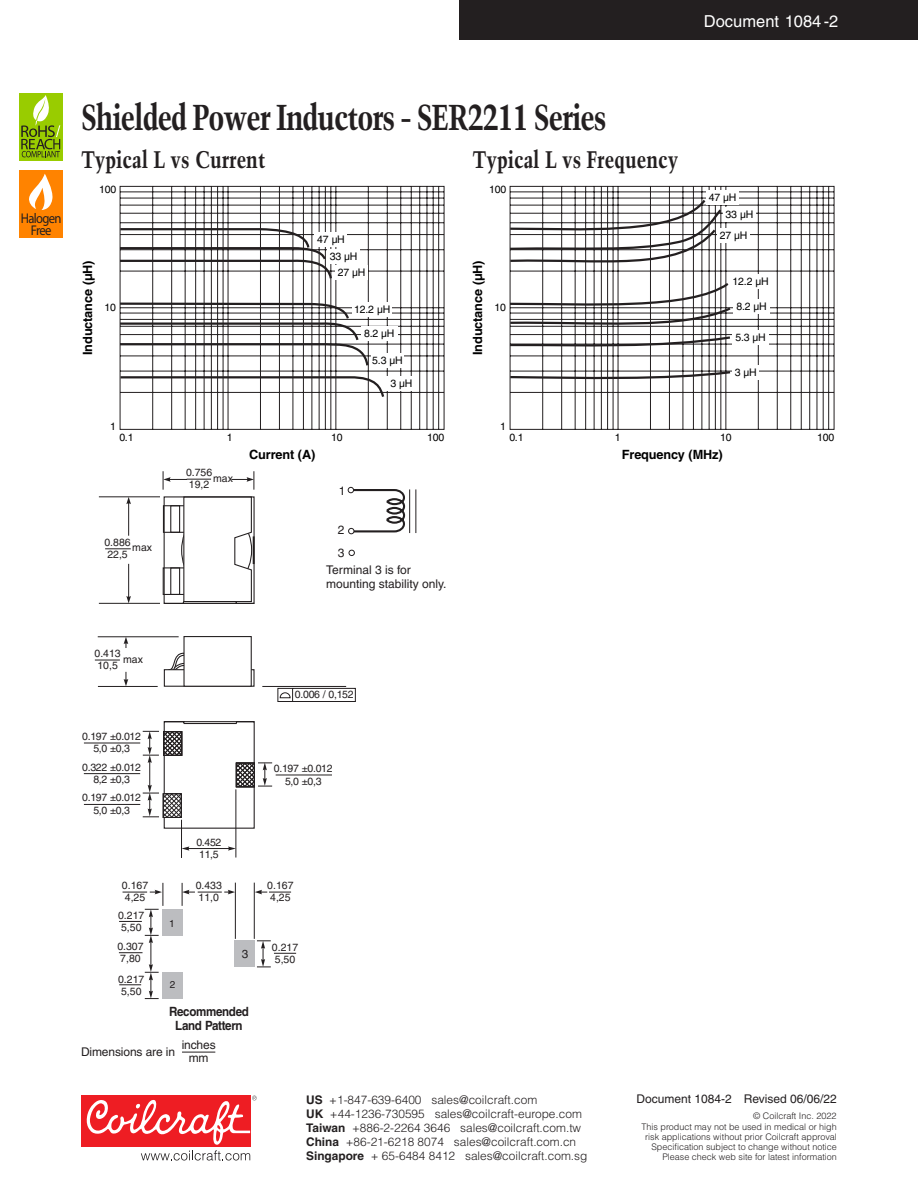
<style>
.page{position:relative;width:918px;height:1188px;background:#fff}
.page>*{position:absolute;margin:0;border:0;box-sizing:border-box;transform-origin:0 0}
.Subhead_-_24_Point_T{font:700 condensed 36px "Trump Mediaeval";letter-spacing:-.03em;color:#231f20}
.Subhead_-_16_Point_T{font:700 condensed 24px "Trump Mediaeval";color:#231f20}
.Document_number{font:16.5px "Helvetica";color:#fff}
.t1{font:14.1px/11.7px "Myriad Pro";letter-spacing:-.055em;color:#231f20;text-align:center;scale:.9 1}
.t2{font:700 12.75px "Helvetica";letter-spacing:-.01em;color:#000}
.t3{font:700 12.75px/14.2px "Helvetica";letter-spacing:-.03em;color:#231f20;text-align:center;scale:.91 1}
.Points{font:12px/13.2px "Helvetica";color:#231f20}
.t4{font:300 11.85px/14.1px "Helvetica";color:#231f20}
.t5{font:11.7px "Helvetica";color:#231f20}
.t6{font:10.5px/12.1px "Helvetica";color:#231f20}
.t7{font:10.5px "Helvetica";letter-spacing:-.015em;color:#000}
.t8{font:10.05px "Helvetica";color:#231f20}
.t9{font:300 9px/9.9px "Helvetica";color:#231f20;text-align:right}
.s1{font-weight:700}
</style>
<div class="page">
<div style="left:459px;top:0;width:459px;height:40px;background:#231f20"></div>
<div style="left:81px;top:1096px;width:169px;height:51px;background:#ee1d23"></div>
<svg style="left:86px;top:1096px;width:171px;height:65px"></svg>
<div style="left:19px;top:171px;width:44px;height:67px;background:#ff8300"></div>
<svg style="left:29px;top:174px;width:24px;height:36px"></svg>
<div style="left:19px;top:93px;width:44px;height:67px;background:#9c0"></div>
<svg style="left:21px;top:95px;width:39px;height:62px"></svg>
<hr style="left:182px;top:1052px;width:33px;height:1px;background:#231f20">
<hr style="left:409px;top:489px;width:1px;height:44px;background:#231f20">
<hr style="left:415px;top:489px;width:1px;height:44px;background:#231f20">
<svg style="left:348px;top:487px;width:58px;height:47px"></svg>
<svg style="left:349px;top:550px;width:6px;height:6px"></svg>
<hr style="left:236px;top:789px;width:1px;height:69px;background:#231f20">
<hr style="left:181px;top:820px;width:1px;height:38px;background:#231f20">
<hr style="left:84px;top:804px;width:56px;height:1px;background:#231f20">
<hr style="left:84px;top:743px;width:56px;height:1px;background:#231f20">
<hr style="left:84px;top:773px;width:56px;height:1px;background:#231f20">
<hr style="left:235px;top:883px;width:1px;height:56px;background:#231f20">
<hr style="left:254px;top:883px;width:1px;height:56px;background:#231f20">
<svg style="left:255px;top:890px;width:36px;height:4px"></svg>
<svg style="left:182px;top:883px;width:53px;height:23px"></svg>
<div style="left:235px;top:941px;width:20px;height:26px;background:#bcbdc0"></div>
<div style="left:162px;top:909px;width:20px;height:26px;background:#bcbdc0"></div>
<div style="left:162px;top:972px;width:20px;height:27px;background:#bcbdc0"></div>
<svg style="left:257px;top:940px;width:39px;height:28px"></svg>
<svg style="left:119px;top:883px;width:45px;height:116px"></svg>
<svg style="left:143px;top:721px;width:129px;height:108px"></svg>
<hr style="left:187px;top:848px;width:44px;height:1px;background:#231f20">
<svg style="left:182px;top:846px;width:7px;height:5px"></svg>
<svg style="left:228px;top:846px;width:8px;height:5px"></svg>
<svg style="left:170px;top:652px;width:13px;height:17px"></svg>
<div style="left:164px;top:669px;width:91px;height:18px;background:#fff;border:1px solid #231f20"></div>
<div style="left:183px;top:636px;width:69px;height:51px;background:#fff;border:1px solid #231f20"></div>
<hr style="left:98px;top:636px;width:81px;height:1px;background:#231f20">
<hr style="left:98px;top:686px;width:60px;height:1px;background:#231f20">
<hr style="left:262px;top:686px;width:84px;height:1px;background:#231f20">
<svg style="left:124px;top:672px;width:4px;height:14px"></svg>
<svg style="left:124px;top:637px;width:4px;height:11px"></svg>
<hr style="left:99px;top:496px;width:61px;height:1px;background:#231f20">
<hr style="left:99px;top:603px;width:61px;height:1px;background:#231f20">
<hr style="left:128px;top:564px;width:1px;height:34px;background:#231f20">
<svg style="left:126px;top:596px;width:5px;height:7px"></svg>
<hr style="left:128px;top:502px;width:1px;height:34px;background:#231f20">
<svg style="left:126px;top:497px;width:5px;height:7px"></svg>
<svg style="left:231px;top:471px;width:24px;height:19px"></svg>
<svg style="left:105px;top:548px;width:26px;height:1px"></svg>
<svg style="left:163px;top:471px;width:48px;height:19px"></svg>
<svg style="left:95px;top:660px;width:25px;height:1px"></svg>
<svg style="left:277px;top:688px;width:79px;height:14px"></svg>
<svg style="left:163px;top:496px;width:92px;height:108px"></svg>
<hr style="left:276px;top:775px;width:56px;height:1px;background:#231f20">
<svg style="left:509px;top:186px;width:326px;height:244px"></svg>
<div style="left:723px;top:208px;width:32px;height:14px;background:#fff"></div>
<div style="left:733px;top:299px;width:37px;height:14px;background:#fff"></div>
<div style="left:731px;top:274px;width:39px;height:14px;background:#fff"></div>
<div style="left:717px;top:228px;width:33px;height:14px;background:#fff"></div>
<div style="left:732px;top:331px;width:37px;height:14px;background:#fff"></div>
<div style="left:706px;top:191px;width:33px;height:14px;background:#fff"></div>
<div style="left:732px;top:365px;width:27px;height:14px;background:#fff"></div>
<svg style="left:509px;top:197px;width:224px;height:183px"></svg>
<svg style="left:119px;top:186px;width:326px;height:244px"></svg>
<div style="left:361px;top:327px;width:36px;height:14px;background:#fff"></div>
<div style="left:352px;top:303px;width:40px;height:14px;background:#fff"></div>
<div style="left:371px;top:353px;width:33px;height:14px;background:#fff"></div>
<svg style="left:119px;top:375px;width:267px;height:24px"></svg>
<div style="left:385px;top:377px;width:33px;height:14px;background:#fff"></div>
<svg style="left:119px;top:227px;width:251px;height:141px"></svg>
<p class="Document_number" style="left:704px;top:11px;width:136px">Document 1084 -2</p>
<p class="t1" style="left:21px;top:213px;width:47px">Halogen<br>Free</p>
<p class="Subhead_-_24_Point_T" style="left:81px;top:95px;width:527px">Shielded Power Inductors - SER2211 Series</p>
<p class="Subhead_-_16_Point_T" style="left:81px;top:144px;width:186px">Typical L vs Current</p>
<p class="Subhead_-_16_Point_T" style="left:472px;top:144px;width:207px">Typical L vs Frequency</p>
<p class="t7" style="left:99px;top:183px;width:19px">100</p>
<p class="t7" style="left:489px;top:183px;width:19px">100</p>
<p class="t2" style="left:80px;top:355px;width:96px;rotate:-90deg">Inductance (µH)</p>
<p class="t7" style="left:104px;top:302px;width:13px">10</p>
<p class="t7" style="left:317px;top:233px;width:29px">47 µH</p>
<p class="t7" style="left:338px;top:266px;width:29px">27 µH</p>
<p class="t7" style="left:330px;top:250px;width:29px">33 µH</p>
<p class="t7" style="left:354px;top:304px;width:38px">12.2 µH</p>
<p class="t7" style="left:364px;top:327px;width:32px">8.2 µH</p>
<p class="t7" style="left:372px;top:354px;width:32px">5.3 µH</p>
<p class="t7" style="left:390px;top:378px;width:23px">3 µH</p>
<p class="t2" style="left:470px;top:355px;width:96px;rotate:-90deg">Inductance (µH)</p>
<p class="t7" style="left:494px;top:302px;width:13px">10</p>
<p class="t7" style="left:110px;top:420px;width:7px">1</p>
<p class="t7" style="left:500px;top:420px;width:7px">1</p>
<p class="t7" style="left:709px;top:192px;width:29px">47 µH</p>
<p class="t7" style="left:726px;top:209px;width:29px">33 µH</p>
<p class="t7" style="left:720px;top:229px;width:29px">27 µH</p>
<p class="t7" style="left:733px;top:275px;width:38px">12.2 µH</p>
<p class="t7" style="left:736px;top:300px;width:32px">8.2 µH</p>
<p class="t7" style="left:735px;top:332px;width:32px">5.3 µH</p>
<p class="t7" style="left:735px;top:366px;width:23px">3 µH</p>
<p class="t7" style="left:119px;top:431px;width:16px">0.1</p>
<p class="t7" style="left:227px;top:431px;width:7px">1</p>
<p class="t7" style="left:331px;top:431px;width:13px">10</p>
<p class="t7" style="left:427px;top:431px;width:19px">100</p>
<p class="t2" style="left:249px;top:446px;width:68px">Current (A)</p>
<p class="t6" style="left:104px;top:536px;width:28px">0.886<br>22,5</p>
<p class="t6" style="left:132px;top:541px;width:21px">max</p>
<p class="t6" style="left:186px;top:466px;width:28px">0.756<br>19,2</p>
<p class="t6" style="left:213px;top:472px;width:21px">max</p>
<p class="Points" style="left:339px;top:484px;width:8px">1</p>
<p class="Points" style="left:338px;top:519px;width:8px;line-height:22.6px">2<br>3</p>
<p class="Points" style="left:326px;top:563px;width:122px;line-height:14px">Terminal 3 is for mounting stability only.</p>
<p class="t7" style="left:509px;top:431px;width:16px">0.1</p>
<p class="t7" style="left:615px;top:431px;width:7px">1</p>
<p class="t7" style="left:720px;top:431px;width:13px">10</p>
<p class="t7" style="left:817px;top:431px;width:19px">100</p>
<p class="t2" style="left:622px;top:446px;width:102px">Frequency (MHz)</p>
<p class="t6" style="left:95px;top:647px;width:28px">0.413<br>10,5</p>
<p class="t6" style="left:123px;top:653px;width:21px">max</p>
<p class="t6" style="left:82px;top:730px;width:60px;text-align:center">0.197 ±0.012<br>5,0 ±0,3</p>
<p class="t6" style="left:82px;top:761px;width:60px;text-align:center">0.322 ±0.012<br>8,2 ±0,3</p>
<p class="t6" style="left:82px;top:792px;width:60px;text-align:center">0.197 ±0.012<br>5,0 ±0,3</p>
<p class="t6" style="left:196px;top:836px;width:27px">0.452<br>11,5</p>
<p class="t6" style="left:122px;top:879px;width:28px">0.167<br>4,25</p>
<p class="t6" style="left:196px;top:879px;width:28px">0.433<br>11,0</p>
<p class="t6" style="left:118px;top:909px;width:28px">0.217<br>5,50</p>
<p class="t6" style="left:117px;top:941px;width:28px">0.307<br>7,80</p>
<p class="t6" style="left:118px;top:973px;width:28px">0.217<br>5,50</p>
<p class="t8" style="left:169px;top:917px;width:7px">1</p>
<p class="t8" style="left:170px;top:979px;width:7px">2</p>
<p class="t5" style="left:242px;top:947px;width:8px">3</p>
<p class="t3" style="left:169px;top:1004px;width:89px">Recommended<br>Land Pattern</p>
<p class="Points" style="left:81px;top:1045px;width:96px">Dimensions are in</p>
<p class="Points" style="left:182px;top:1038px;width:36px;text-align:center">inches mm</p>
<p class="t6" style="left:295px;top:689px;width:60px">0.006 / 0,152</p>
<p class="t6" style="left:274px;top:763px;width:60px;text-align:center">0.197 ±0.012<br>5,0 ±0,3</p>
<p class="t6" style="left:267px;top:879px;width:28px">0.167<br>4,25</p>
<p class="t6" style="left:272px;top:941px;width:28px">0.217<br>5,50</p>
<p class="t4" style="left:306px;top:1093px;width:283px"><span class="s1">US</span> +1-847-639-6400 sales@coilcraft.com<br><span class="s1">UK</span> +44-1236-730595 sales@coilcraft-europe.com <span class="s1">Taiwan</span> +886-2-2264 3646 sales@coilcraft.com.tw <span class="s1">China</span> +86-21-6218 8074 sales@coilcraft.com.cn <span class="s1">Singapore</span> + 65-6484 8412 sales@coilcraft.com.sg</p>
<p class="Points" style="left:637px;top:1092px;width:202px">Document 1084-2 Revised 06/06/22</p>
<p class="t9" style="left:642px;top:1110px;width:197px;line-height:11.4px">© Coilcraft Inc. 2022<br>This product may not be used in medical or high</p>
<p class="t9" style="left:645px;top:1132px;width:196px">risk applications without prior Coilcraft approval.<br>Specification subject to change without notice.<br>Please check web site for latest information.</p>
</div>
